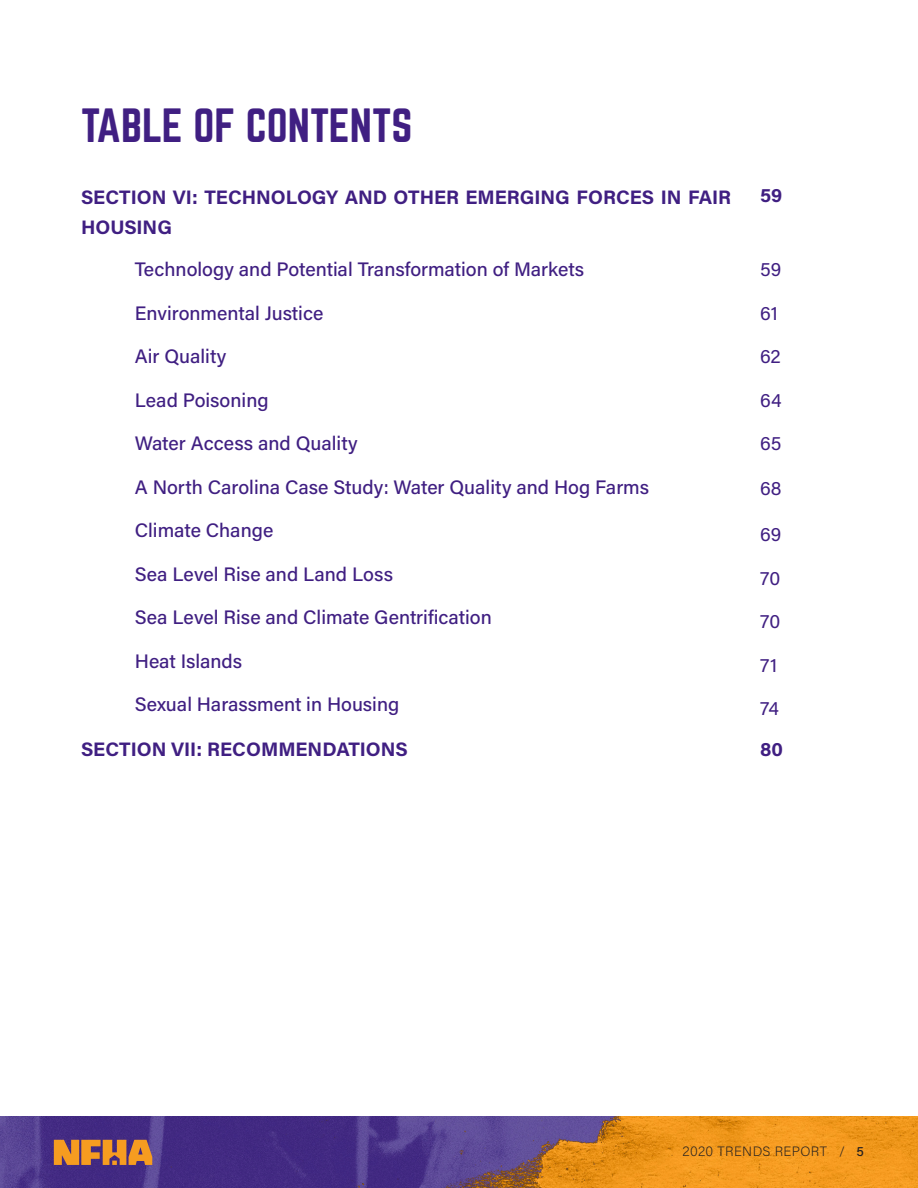
<style>
.page{position:relative;width:918px;height:1188px;background:#fff}
.page>*{position:absolute;margin:0;border:0;box-sizing:border-box;transform-origin:0 0}
.Headline_Style{font:42px "Norwester";color:#401f82}
.Body_Style{font:500 19.5px "Acumin Pro";color:#401f82}
.Body_Style-2{font:700 19.5px/30px "Acumin Pro";color:#401f82}
.Body_Style-3{font:19.5px "Acumin Pro";letter-spacing:.005em;color:#401f82}
.t1{font:200 13.5px "Acumin Pro";letter-spacing:.025em;color:#231f20}
.s1{font-weight:500}
</style>
<div class="page">
<img style="left:0;top:1117px;width:918px;height:71px">
<svg style="left:54px;top:1140px;width:98px;height:25px;background:#c87f39"></svg>
<p class="Headline_Style" style="left:81px;top:106px;width:333px">TABLE OF CONTENTS</p>
<p class="Body_Style-2" style="left:81px;top:181px;width:652px">SECTION VI: TECHNOLOGY AND OTHER EMERGING FORCES IN FAIR<br>HOUSING</p>
<p class="Body_Style" style="left:135px;top:256px;width:451px">Technology and Potential Transformation of Markets</p>
<p class="Body_Style" style="left:135px;top:299px;width:190px">Environmental Justice</p>
<p class="Body_Style" style="left:135px;top:343px;width:93px">Air Quality</p>
<p class="Body_Style" style="left:135px;top:386px;width:135px">Lead Poisoning</p>
<p class="Body_Style" style="left:135px;top:430px;width:224px">Water Access and Quality</p>
<p class="Body_Style" style="left:135px;top:473px;width:516px">A North Carolina Case Study: Water Quality and Hog Farms</p>
<p class="Body_Style" style="left:135px;top:517px;width:140px">Climate Change</p>
<p class="Body_Style" style="left:135px;top:560px;width:260px">Sea Level Rise and Land Loss</p>
<p class="Body_Style" style="left:135px;top:604px;width:359px">Sea Level Rise and Climate Gentrification</p>
<p class="Body_Style" style="left:135px;top:647px;width:109px">Heat Islands</p>
<p class="Body_Style" style="left:135px;top:691px;width:266px">Sexual Harassment in Housing</p>
<p class="Body_Style-2" style="left:81px;top:733px;width:328px">SECTION VII: RECOMMENDATIONS</p>
<p class="Body_Style-2" style="left:760px;top:179px;width:24px">59</p>
<p class="Body_Style-3" style="left:760px;top:256px;width:23px">59</p>
<p class="Body_Style-3" style="left:760px;top:299px;width:19px">61</p>
<p class="Body_Style-3" style="left:760px;top:343px;width:22px">62</p>
<p class="Body_Style-3" style="left:760px;top:386px;width:23px">64</p>
<p class="Body_Style-3" style="left:760px;top:430px;width:23px">65</p>
<p class="Body_Style-3" style="left:760px;top:475px;width:23px">68</p>
<p class="Body_Style-3" style="left:760px;top:521px;width:23px">69</p>
<p class="Body_Style-3" style="left:760px;top:564px;width:22px">70</p>
<p class="Body_Style-3" style="left:760px;top:608px;width:22px">70</p>
<p class="Body_Style-3" style="left:760px;top:651px;width:19px">71</p>
<p class="Body_Style-3" style="left:760px;top:695px;width:20px">74</p>
<p class="Body_Style-2" style="left:760px;top:733px;width:24px">80</p>
<p class="t1" style="left:682px;top:1142px;width:183px">2020 TRENDS REPORT / <span class="s1">5</span></p>
</div>
